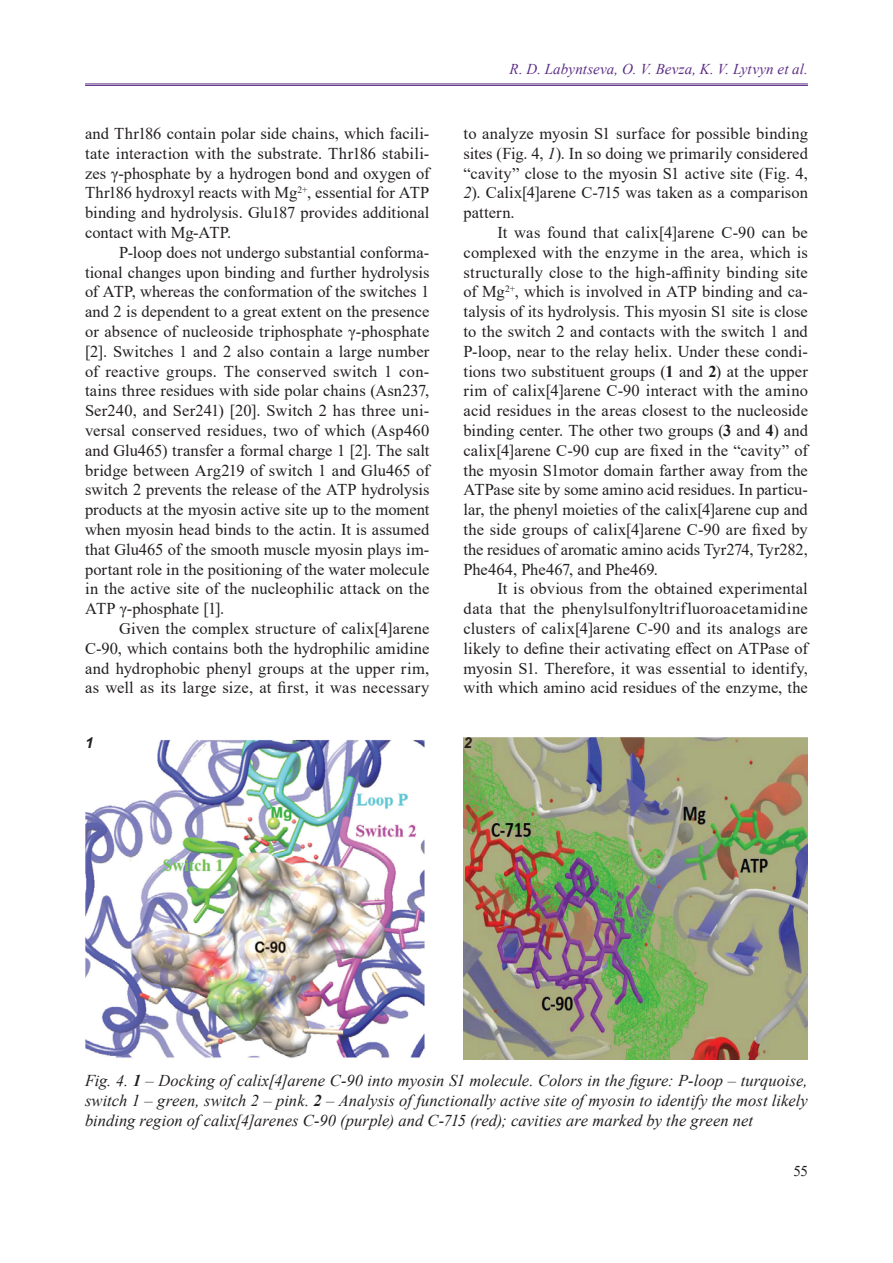
<style>
.page{position:relative;width:893px;height:1263px;background:#fff}
.page>*{position:absolute;margin:0;border:0;box-sizing:border-box;transform-origin:0 0}
.t1{font:16.5px/19.8px "Times New Roman";letter-spacing:.005em;color:#231f20;text-align:justify}
.t2{font:italic 16.5px/19.8px "Times New Roman";letter-spacing:.005em;color:#231f20;text-align:justify}
.t3{font:italic 15px "Times New Roman";letter-spacing:.01em;color:#5d2e86}
.t4{font:15px "Times New Roman";color:#231f20}
.t5{font:italic 700 15px "Arial";color:#231f20}
.s1{font-style:italic}
.s2{font-weight:700}
</style>
<div class="page">
<hr style="left:85px;top:84px;width:723px;height:1px;background:#5d2e86">
<hr style="left:85px;top:85px;width:723px;height:1px;background:#5d2e86">
<img style="left:85px;top:739px;width:340px;height:319px">
<img style="left:463px;top:737px;width:345px;height:323px">
<p class="t1" style="left:85px;top:123px;width:346px">and Thr186 contain polar side chains, which facili&shy;tate interaction with the substrate. Thr186 stabili&shy;zes γ-phosphate by a hydrogen bond and oxygen of Thr186 hydroxyl reacts with Mg<sup>2+</sup>, essential for ATP binding and hydrolysis. Glu187 provides additional contact with Mg-ATP.</p>
<p class="t1" style="left:85px;top:242px;width:346px;text-indent:34px">P-loop does not undergo substantial conforma&shy;tional changes upon binding and further hydrolysis of ATP, whereas the conformation of the switches 1 and 2 is dependent to a great extent on the presence or absence of nucleoside triphosphate γ-phosphate [2]. Switches 1 and 2 also contain a large number of reactive groups. The conserved switch 1 con&shy;tains three residues with side polar chains (Asn237, Ser240, and Ser241) [20]. Switch 2 has three uni&shy;versal conserved residues, two of which (Asp460 and Glu465) transfer a formal charge 1 [2]. The salt bridge between Arg219 of switch 1 and Glu465 of switch 2 prevents the release of the ATP hydrolysis products at the myosin active site up to the moment when myosin head binds to the actin. It is assumed that Glu465 of the smooth muscle myosin plays im&shy;portant role in the positioning of the water molecule in the active site of the nucleophilic attack on the ATP γ-phosphate [1].</p>
<p class="t1" style="left:85px;top:618px;width:346px;text-indent:34px">Given the complex structure of calix[4]arene C-90, which contains both the hydrophilic amidine and hydrophobic phenyl groups at the upper rim, as well as its large size, at first, it was necessary</p>
<p class="t3" style="left:510px;top:58px;width:300px">R. D. Labyntseva, O. V. Bevza, K. V. Lytvyn et al.</p>
<p class="t1" style="left:463px;top:123px;width:346px">to analyze myosin S1 surface for possible binding sites (Fig. 4, <span class="s1">1</span>). In so doing we primarily considered “cavity” close to the myosin S1 active site (Fig. 4, <span class="s1">2</span>). Calix[4]arene C-715 was taken as a comparison pattern.</p>
<p class="t1" style="left:463px;top:222px;width:346px;text-indent:34px">It was found that calix[4]arene C-90 can be complexed with the enzyme in the area, which is structurally close to the high-affinity binding site of Mg<sup>2+</sup>, which is involved in ATP binding and ca&shy;talysis of its hydrolysis. This myosin S1 site is close to the switch 2 and contacts with the switch 1 and P‑loop, near to the relay helix. Under these condi&shy;tions two substituent groups (<span class="s2">1</span> and <span class="s2">2</span>) at the upper rim of calix[4]arene C-90 interact with the amino acid residues in the areas closest to the nucleoside binding center. The other two groups (<span class="s2">3</span> and <span class="s2">4</span>) and calix[4]arene C-90 cup are fixed in the “cavity” of the myosin S1motor domain farther away from the ATPase site by some amino acid residues. In particu&shy;lar, the phenyl moieties of the calix[4]arene cup and the side groups of calix[4]arene C-90 are fixed by the residues of aromatic amino acids Tyr274, Tyr282, Phe464, Phe467, and Phe469.</p>
<p class="t1" style="left:463px;top:578px;width:346px;text-indent:34px">It is obvious from the obtained experimental data that the phenylsulfonyltrifluoroacetamidine clusters of calix[4]arene C-90 and its analogs are likely to define their activating effect on ATPase of myosin S1. Therefore, it was essential to identify, with which amino acid residues of the enzyme, the</p>
<p class="t5" style="left:85px;top:733px;width:10px">1</p>
<p class="t5" style="left:463px;top:733px;width:10px">2</p>
<p class="t2" style="left:85px;top:1071px;width:726px">Fig. 4. <span class="s2">1</span> – Docking of calix[4]arene C-90 into myosin S1 molecule. Colors in the figure: P-loop – turquoise, switch 1 – green, switch 2 – pink. <span class="s2">2</span> – Analysis of functionally active site of myosin to identify the most likely binding region of calix[4]arenes C-90 (purple) and C-715 (red); cavities are marked by the green net</p>
<p class="t4" style="left:794px;top:1160px;width:16px">55</p>
</div>
